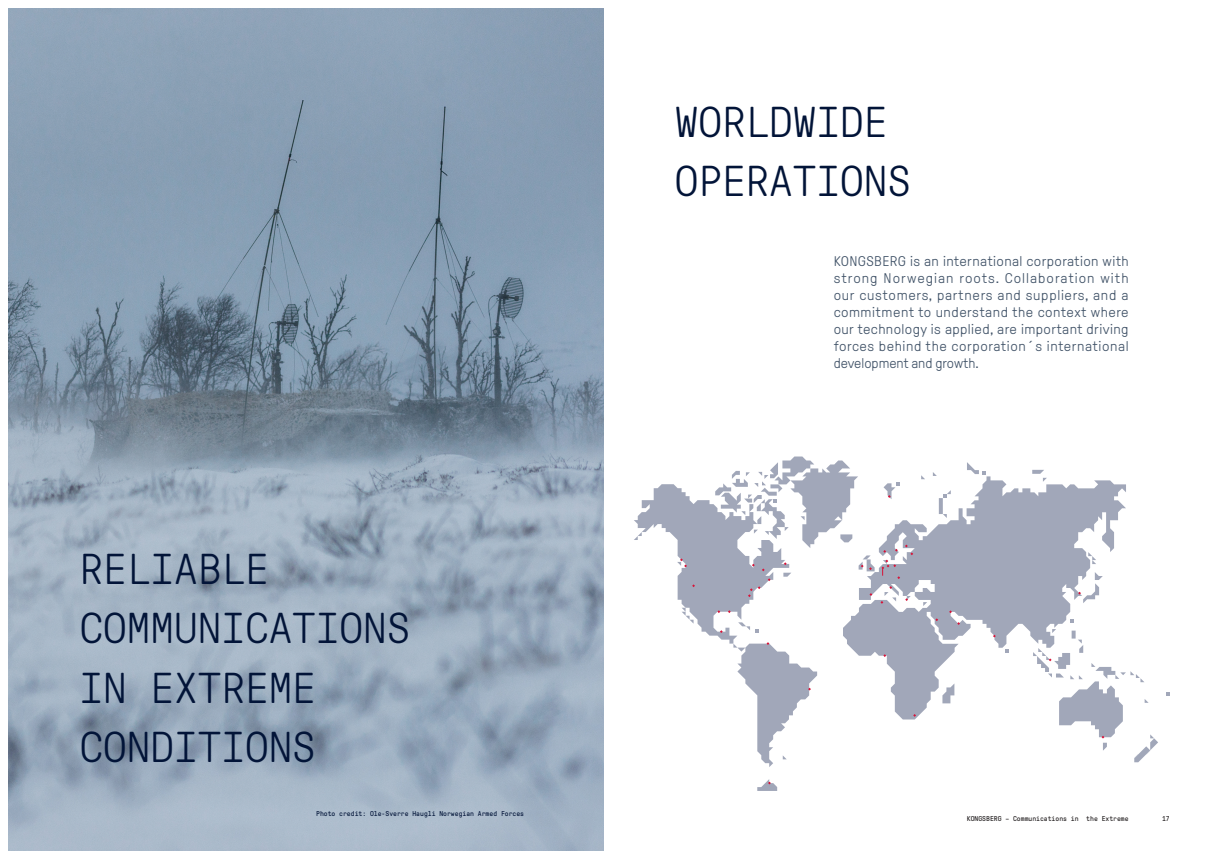
<style>
.page{position:relative;width:1208px;height:859px;background:#fff}
.page>*{position:absolute;margin:0;border:0;box-sizing:border-box;transform-origin:0 0}
.H1_-_Large_Title_Cap{font:300 43px "GT Pressura Mono";color:#021438}
.Ingress_Pressura{font:300 14px/17px "GT Pressura";letter-spacing:.02em;color:#405267;text-align:justify}
.Chapter_top{font:7px "GT Pressura Mono";color:#021438}
.Chapter_top-2{font:7px "GT Pressura Mono";color:#231f20}
</style>
<div class="page">
<svg style="left:967px;top:462px;width:18px;height:13px"></svg>
<svg style="left:1032px;top:470px;width:12px;height:4px"></svg>
<svg style="left:874px;top:476px;width:252px;height:243px;fill:#a1a7b9"></svg>
<svg style="left:1166px;top:692px;width:3px;height:4px"></svg>
<svg style="left:1078px;top:572px;width:24px;height:31px"></svg>
<svg style="left:1033px;top:629px;width:125px;height:133px"></svg>
<svg style="left:905px;top:596px;width:5px;height:5px"></svg>
<svg style="left:883px;top:482px;width:17px;height:17px"></svg>
<svg style="left:880px;top:586px;width:16px;height:18px"></svg>
<svg style="left:757px;top:779px;width:20px;height:12px"></svg>
<svg style="left:634px;top:456px;width:240px;height:311px"></svg>
<svg style="left:881px;top:545px;width:32px;height:34px"></svg>
<img style="left:9px;top:9px;width:595px;height:841px">
<p class="H1_-_Large_Title_Cap" style="left:79px;top:546px;width:191px">RELIABLE</p>
<p class="H1_-_Large_Title_Cap" style="left:79px;top:606px;width:333px">COMMUNICATIONS</p>
<p class="H1_-_Large_Title_Cap" style="left:79px;top:665px;width:238px">IN EXTREME</p>
<p class="H1_-_Large_Title_Cap" style="left:79px;top:725px;width:238px">CONDITIONS</p>
<p class="Chapter_top" style="left:316px;top:810px;width:209px">Photo credit: Ole-Sverre Haugli Norwegian Armed Forces</p>
<p class="H1_-_Large_Title_Cap" style="left:674px;top:99px;width:214px">WORLDWIDE</p>
<p class="H1_-_Large_Title_Cap" style="left:674px;top:159px;width:238px">OPERATIONS</p>
<p class="Ingress_Pressura" style="left:833px;top:253px;width:297px">KONGSBERG is an international corporation with strong Norwegian roots. Collaboration with our customers, partners and suppliers, and a commitment to understand the context where our technology is applied, are important driving forces behind the corporation´s international development and growth.</p>
<p class="Chapter_top-2" style="left:967px;top:815px;width:163px">KONGSBERG – Communications in the Extreme</p>
<p class="Chapter_top-2" style="left:1162px;top:815px;width:9px">17</p>
</div>
